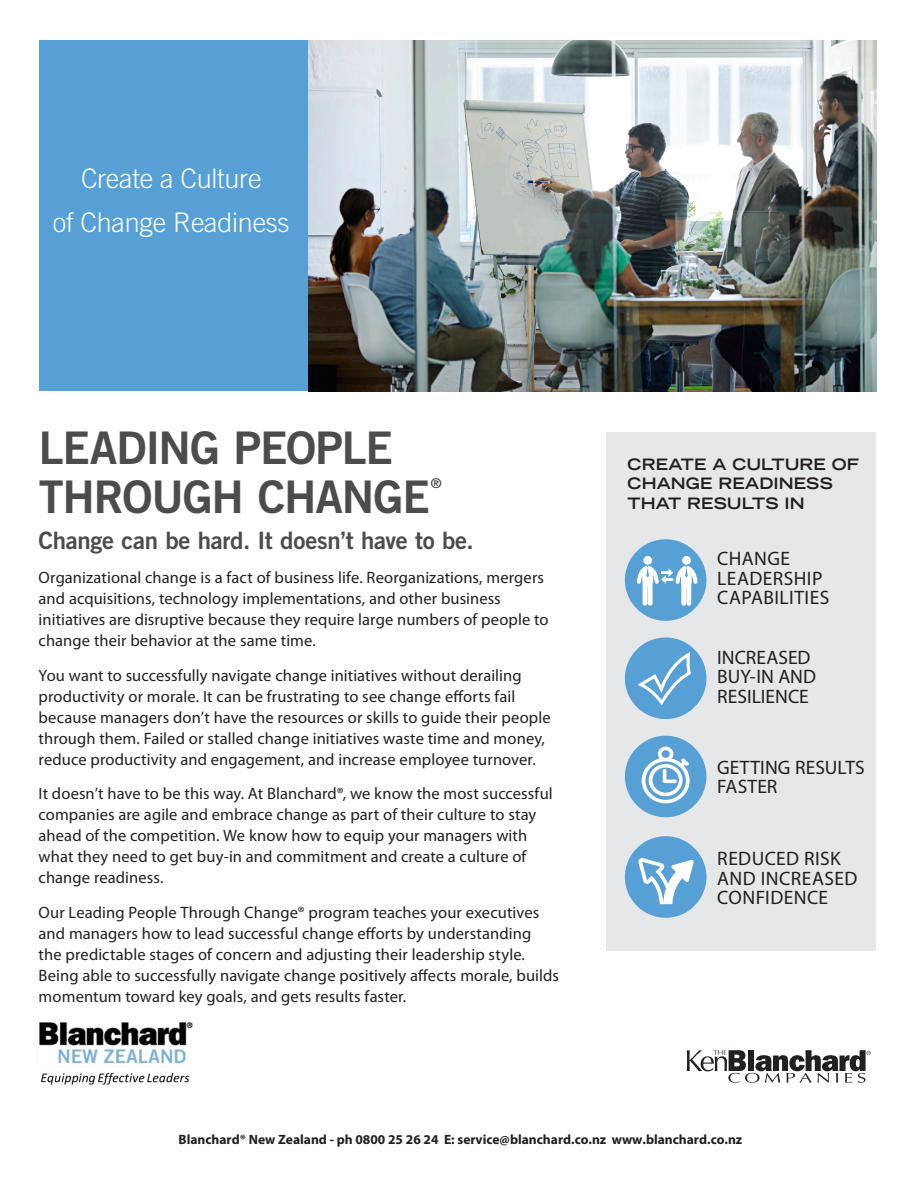
<style>
.page{position:relative;width:918px;height:1188px;background:#fff}
.page>*{position:absolute;margin:0;border:0;box-sizing:border-box;transform-origin:0 0}
.Level_1_Head{font:45px/48px "Trade Gothic LT Std Bd 2";letter-spacing:-.025em;color:#4b4c4d}
.t1{font:300 27px/43.5px "Trade Gothic LT Std";letter-spacing:-.01em;color:#fff;text-align:center}
.Level_2{font:24px "Trade Gothic LT Std Bd 2";letter-spacing:-.015em;color:#4b4c4d}
.Body_Copy{font:19.5px/19.5px "Myriad Pro";letter-spacing:.015em;color:#231f20}
.Body_Copy-2{font:16.5px/21px "Myriad Pro";letter-spacing:.005em;color:#231f20}
.Body_Copy-3{font:700 expanded 15.75px/19.5px "Trade Gothic LT Std";letter-spacing:.005em;color:#231f20}
.t2{font:700 13.5px "Myriad Pro";color:#231f20}
.Level_1_Head-2{font:13.5px "Trade Gothic LT Std Bd 2";color:#4b4c4d}
</style>
<div class="page">
<div style="left:39px;top:40px;width:270px;height:352px;background:#56a0d5"></div>
<div style="left:606px;top:432px;width:270px;height:518px;background:#e6e7e9"></div>
<svg style="left:687px;top:1050px;width:184px;height:33px"></svg>
<div style="left:625px;top:637px;width:81px;height:82px;background:#56a0d5;border-radius:50%"></div>
<div style="left:625px;top:539px;width:81px;height:82px;background:#56a0d5;border-radius:50%"></div>
<div style="left:625px;top:736px;width:81px;height:81px;background:#56a0d5;border-radius:50%"></div>
<div style="left:625px;top:836px;width:81px;height:82px;background:#56a0d5;border-radius:50%"></div>
<img style="left:308px;top:40px;width:568px;height:352px">
<svg style="left:638px;top:858px;width:56px;height:46px"></svg>
<svg style="left:642px;top:747px;width:48px;height:56px"></svg>
<svg style="left:638px;top:654px;width:53px;height:52px"></svg>
<div style="left:643px;top:556px;width:9px;height:9px;background:#fff;border-radius:50%"></div>
<div style="left:682px;top:556px;width:9px;height:9px;background:#fff;border-radius:50%"></div>
<svg style="left:637px;top:566px;width:61px;height:40px"></svg>
<img style="left:39px;top:1022px;width:154px;height:63px">
<p class="t1" style="left:53px;top:157px;width:238px">Create a Culture<br>of Change Readiness</p>
<p class="Level_1_Head" style="left:39px;top:424px;width:393px">LEADING PEOPLE<br>THROUGH CHANGE</p>
<p class="Level_1_Head-2" style="left:431px;top:475px;width:12px">®</p>
<p class="Level_2" style="left:39px;top:525px;width:437px">Change can be hard. It doesn’t have to be.</p>
<p class="Body_Copy-2" style="left:39px;top:567px;width:512px">Organizational change is a fact of business life. Reorganizations, mergers and acquisitions, technology implementations, and other business initiatives are disruptive because they require large numbers of people to change their behavior at the same time.</p>
<p class="Body_Copy-2" style="left:39px;top:665px;width:514px">You want to successfully navigate change initiatives without derailing productivity or morale. It can be frustrating to see change efforts fail because managers don’t have the resources or skills to guide their people through them. Failed or stalled change initiatives waste time and money, reduce productivity and engagement, and increase employee turnover.</p>
<p class="Body_Copy-2" style="left:39px;top:784px;width:516px">It doesn’t have to be this way. At Blanchard®, we know the most successful companies are agile and embrace change as part of their culture to stay ahead of the competition. We know how to equip your managers with what they need to get buy-in and commitment and create a culture of change readiness.</p>
<p class="Body_Copy-2" style="left:39px;top:902px;width:522px">Our Leading People Through Change® program teaches your executives and managers how to lead successful change efforts by understanding<br>the predictable stages of concern and adjusting their leadership style.<br>Being able to successfully navigate change positively affects morale, builds momentum toward key goals, and gets results faster.</p>
<p class="Body_Copy-3" style="left:628px;top:454px;width:233px">CREATE A CULTURE OF<br>CHANGE READINESS<br>THAT RESULTS IN</p>
<p class="Body_Copy" style="left:717px;top:549px;width:114px">CHANGE<br>LEADERSHIP<br>CAPABILITIES</p>
<p class="Body_Copy" style="left:717px;top:648px;width:101px">INCREASED<br>BUY-IN AND<br>RESILIENCE</p>
<p class="Body_Copy" style="left:717px;top:758px;width:149px">GETTING RESULTS<br>FASTER</p>
<p class="Body_Copy" style="left:717px;top:849px;width:142px">REDUCED RISK<br>AND INCREASED<br>CONFIDENCE</p>
<p class="t2" style="left:179px;top:1130px;width:565px">Blanchard® New Zealand - ph 0800 25 26 24 E: service@blanchard.co.nz www.blanchard.co.nz</p>
</div>
